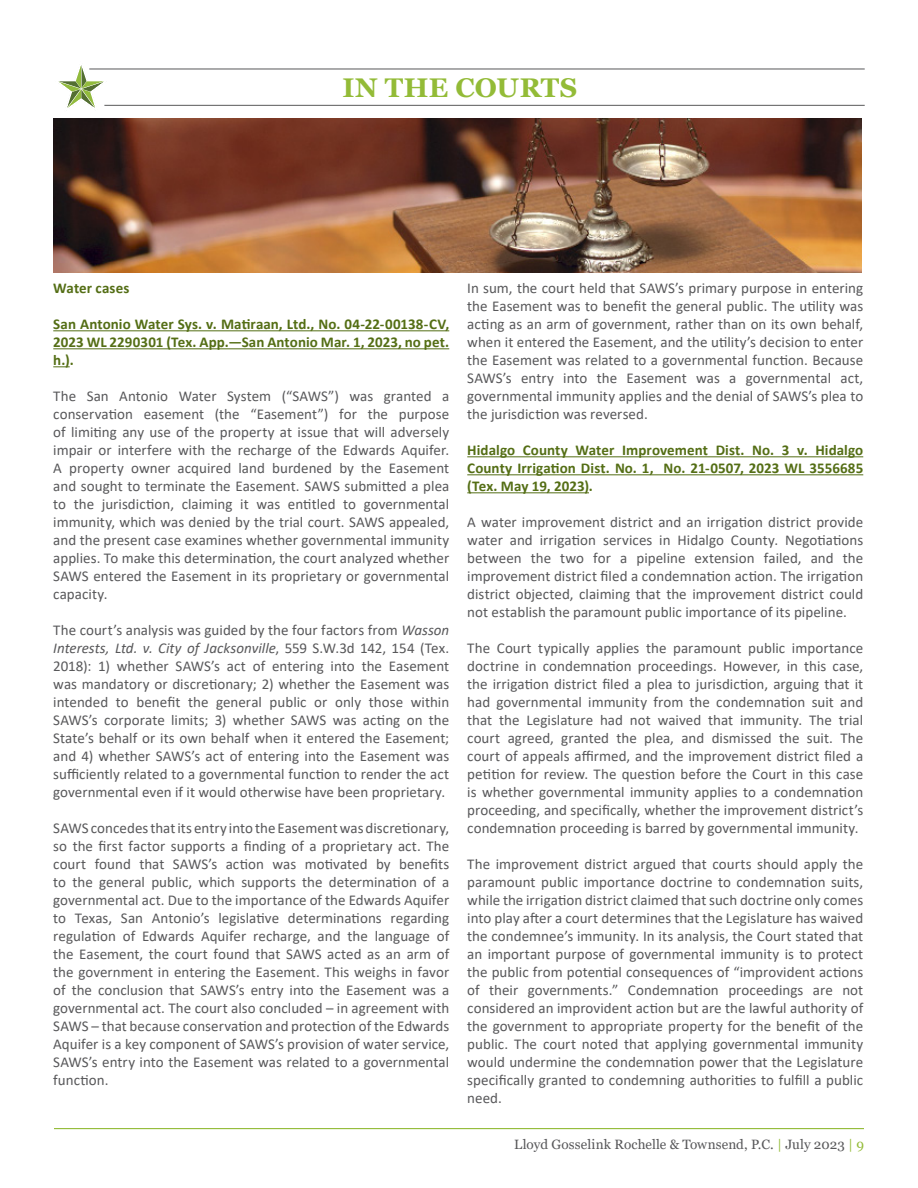
<style>
.page{position:relative;width:918px;height:1188px;background:#fff}
.page>*{position:absolute;margin:0;border:0;box-sizing:border-box;transform-origin:0 0}
.Heading{font:700 27px "Georgia";letter-spacing:.01em;color:#93bb37}
.body{font:15px/18px "Calibri";color:#58585a;text-align:justify}
.body-2{font:700 15px/18px "Calibri";letter-spacing:.005em;color:#546e15;text-align:justify}
.t1{font:13.5px "Georgia";letter-spacing:.005em;color:#58585a}
.s1{font-style:italic}
.s2{color:#93bb37}
</style>
<div class="page">
<hr style="left:54px;top:1128px;width:810px;height:1px;background:#93bb37">
<hr style="left:104px;top:105px;width:761px;height:1px;background:#58585a">
<hr style="left:89px;top:69px;width:776px;height:1px;background:#58585a">
<svg style="left:58px;top:65px;width:51px;height:43px"></svg>
<img style="left:53px;top:119px;width:809px;height:154px">
<hr style="left:53px;top:330px;width:396px;height:1px;background:#546e15">
<hr style="left:53px;top:348px;width:396px;height:1px;background:#546e15">
<svg style="left:53px;top:366px;width:17px;height:1px"></svg>
<hr style="left:467px;top:456px;width:396px;height:1px;background:#546e15">
<hr style="left:467px;top:474px;width:396px;height:1px;background:#546e15">
<hr style="left:467px;top:492px;width:122px;height:1px;background:#546e15">
<p class="Heading" style="left:342px;top:70px;width:236px">IN THE COURTS</p>
<p class="body-2" style="left:53px;top:279px;width:78px">Water cases</p>
<p class="body-2" style="left:53px;top:315px;width:398px">San Antonio Water Sys. v. Matiraan, Ltd., No. 04-22-00138-CV, 2023 WL 2290301 (Tex. App.—San Antonio Mar. 1, 2023, no pet. h.).</p>
<p class="body" style="left:53px;top:387px;width:398px">The San Antonio Water System (“SAWS”) was granted a conservation easement (the “Easement”) for the purpose of limiting any use of the property at issue that will adversely impair or interfere with the recharge of the Edwards Aquifer.<br>A property owner acquired land burdened by the Easement and sought to terminate the Easement. SAWS submitted a plea to the jurisdiction, claiming it was entitled to governmental immunity, which was denied by the trial court. SAWS appealed, and the present case examines whether governmental immunity applies. To make this determination, the court analyzed whether SAWS entered the Easement in its proprietary or governmental capacity.</p>
<p class="body" style="left:53px;top:621px;width:398px">The court’s analysis was guided by the four factors from <span class="s1">Wasson Interests, Ltd. v. City of Jacksonville</span>, 559 S.W.3d 142, 154 (Tex.<br>2018): 1) whether SAWS’s act of entering into the Easement was mandatory or discretionary; 2) whether the Easement was intended to benefit the general public or only those within SAWS’s corporate limits; 3) whether SAWS was acting on the State’s behalf or its own behalf when it entered the Easement; and 4) whether SAWS’s act of entering into the Easement was sufficiently related to a governmental function to render the act governmental even if it would otherwise have been proprietary.</p>
<p class="body" style="left:53px;top:819px;width:398px">SAWS concedes that its entry into the Easement was discretionary, so the first factor supports a finding of a proprietary act. The court found that SAWS’s action was motivated by benefits to the general public, which supports the determination of a governmental act. Due to the importance of the Edwards Aquifer to Texas, San Antonio’s legislative determinations regarding regulation of Edwards Aquifer recharge, and the language of the Easement, the court found that SAWS acted as an arm of the government in entering the Easement. This weighs in favor of the conclusion that SAWS’s entry into the Easement was a governmental act. The court also concluded – in agreement with SAWS – that because conservation and protection of the Edwards Aquifer is a key component of SAWS’s provision of water service, SAWS’s entry into the Easement was related to a governmental function.</p>
<p class="body" style="left:467px;top:279px;width:398px">In sum, the court held that SAWS’s primary purpose in entering the Easement was to benefit the general public. The utility was acting as an arm of government, rather than on its own behalf, when it entered the Easement, and the utility’s decision to enter the Easement was related to a governmental function. Because SAWS’s entry into the Easement was a governmental act, governmental immunity applies and the denial of SAWS’s plea to the jurisdiction was reversed.</p>
<p class="body-2" style="left:467px;top:441px;width:398px">Hidalgo County Water Improvement Dist. No. 3 v. Hidalgo County Irrigation Dist. No. 1, No. 21-0507, 2023 WL 3556685 (Tex. May 19, 2023).</p>
<p class="body" style="left:467px;top:513px;width:398px">A water improvement district and an irrigation district provide water and irrigation services in Hidalgo County. Negotiations between the two for a pipeline extension failed, and the improvement district filed a condemnation action. The irrigation district objected, claiming that the improvement district could not establish the paramount public importance of its pipeline.</p>
<p class="body" style="left:467px;top:639px;width:398px">The Court typically applies the paramount public importance doctrine in condemnation proceedings. However, in this case, the irrigation district filed a plea to jurisdiction, arguing that it had governmental immunity from the condemnation suit and that the Legislature had not waived that immunity. The trial court agreed, granted the plea, and dismissed the suit. The court of appeals affirmed, and the improvement district filed a petition for review. The question before the Court in this case is whether governmental immunity applies to a condemnation proceeding, and specifically, whether the improvement district’s condemnation proceeding is barred by governmental immunity.</p>
<p class="body" style="left:467px;top:855px;width:398px">The improvement district argued that courts should apply the paramount public importance doctrine to condemnation suits, while the irrigation district claimed that such doctrine only comes into play after a court determines that the Legislature has waived the condemnee’s immunity. In its analysis, the Court stated that an important purpose of governmental immunity is to protect the public from potential consequences of “improvident actions of their governments.” Condemnation proceedings are not considered an improvident action but are the lawful authority of the government to appropriate property for the benefit of the public. The court noted that applying governmental immunity would undermine the condemnation power that the Legislature specifically granted to condemning authorities to fulfill a public need.</p>
<p class="t1" style="left:514px;top:1136px;width:351px">Lloyd Gosselink Rochelle &amp; Townsend, P.C. <span class="s2">|</span> July 2023 <span class="s2">| 9</span></p>
</div>
